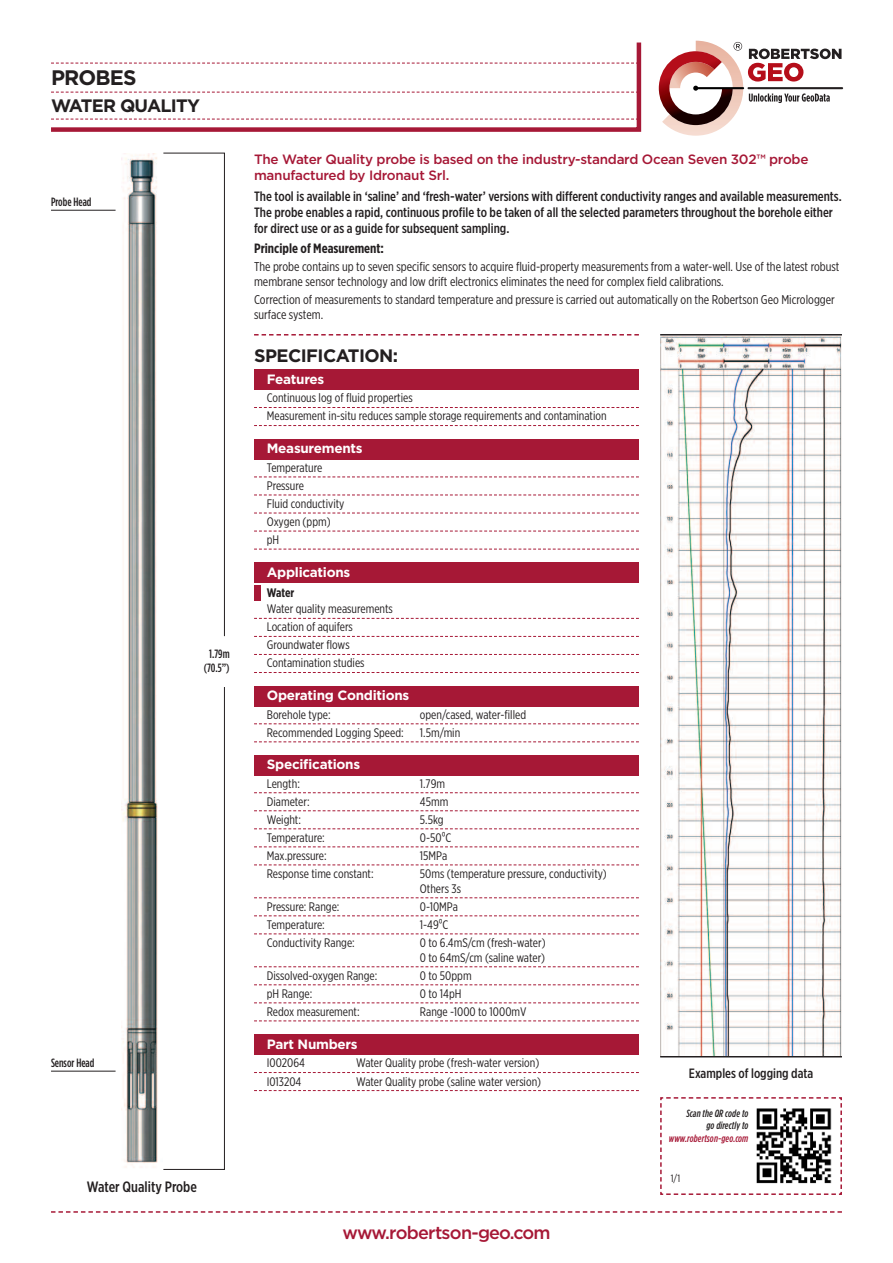
<style>
.page{position:relative;width:893px;height:1263px;background:#fff}
.page>*{position:absolute;margin:0;border:0;box-sizing:border-box;transform-origin:0 0}
.t1{font:700 21px "Gotham";letter-spacing:-.04em;color:#231f20}
.t2{font:700 18px "Gotham";letter-spacing:-.035em;color:#231f20}
.t3{font:500 18px "Gotham";letter-spacing:-.045em;color:#a61836}
.t4{font:500 15px "Gotham X Narrow";color:#231f20}
.t5{font:500 13.5px/16.2px "Gotham X Narrow";color:#231f20}
.t6{font:500 13.5px/16.2px "Gotham";letter-spacing:-.02em;color:#a61836}
.t7{font:700 13.5px "Gotham";letter-spacing:-.02em;color:#fff}
.t8{font:700 13.5px "Gotham X Narrow";color:#231f20}
.t9{font:12.75px/15.3px "Gotham X Narrow";color:#231f20}
.t10{font:12.3px/18px "Gotham X Narrow";color:#231f20}
.t11{font:700 12.3px "Gotham X Narrow";letter-spacing:-.01em;color:#231f20}
.t12{font:500 12px/14.4px "Gotham Condensed";color:#231f20;text-align:center}
.t13{font:italic 500 10.5px/12.6px "Gotham Condensed";letter-spacing:.01em;color:#231f20;text-align:right}
.t14{font:italic 500 10.5px "Gotham Condensed";letter-spacing:.01em;color:#a61836}
.t15{font:10.5px "Gotham X Narrow";color:#231f20}
</style>
<div class="page">
<svg style="left:660px;top:1097px;width:182px;height:98px"></svg>
<img style="left:660px;top:337px;width:182px;height:719px">
<img style="left:122px;top:153px;width:36px;height:1015px">
<svg style="left:51px;top:1211px;width:791px;height:2px"></svg>
<hr style="left:747px;top:87px;width:96px;height:2px;background:#231f20">
<svg style="left:659px;top:41px;width:182px;height:95px"></svg>
<svg style="left:51px;top:42px;width:591px;height:90px"></svg>
<svg style="left:51px;top:63px;width:588px;height:1px"></svg>
<svg style="left:51px;top:92px;width:588px;height:1px"></svg>
<svg style="left:51px;top:119px;width:588px;height:1px"></svg>
<svg style="left:254px;top:334px;width:385px;height:1px"></svg>
<hr style="left:660px;top:334px;width:182px;height:1px;background:#231f20">
<hr style="left:660px;top:1056px;width:182px;height:1px;background:#231f20">
<hr style="left:51px;top:210px;width:65px;height:1px;background:#231f20">
<hr style="left:51px;top:1071px;width:65px;height:1px;background:#231f20">
<svg style="left:163px;top:152px;width:62px;height:485px"></svg>
<svg style="left:163px;top:687px;width:62px;height:483px"></svg>
<div style="left:254px;top:370px;width:385px;height:20px;background:#a61836"></div>
<svg style="left:254px;top:407px;width:385px;height:1px"></svg>
<svg style="left:254px;top:425px;width:385px;height:1px"></svg>
<div style="left:254px;top:439px;width:385px;height:20px;background:#a61836"></div>
<svg style="left:254px;top:476px;width:385px;height:1px"></svg>
<svg style="left:254px;top:494px;width:385px;height:1px"></svg>
<svg style="left:254px;top:512px;width:385px;height:1px"></svg>
<svg style="left:254px;top:531px;width:385px;height:1px"></svg>
<svg style="left:254px;top:549px;width:385px;height:1px"></svg>
<div style="left:254px;top:562px;width:385px;height:21px;background:#a61836"></div>
<svg style="left:254px;top:618px;width:385px;height:1px"></svg>
<svg style="left:254px;top:636px;width:385px;height:1px"></svg>
<svg style="left:254px;top:654px;width:385px;height:1px"></svg>
<svg style="left:254px;top:672px;width:385px;height:1px"></svg>
<div style="left:254px;top:686px;width:385px;height:20px;background:#a61836"></div>
<svg style="left:254px;top:723px;width:385px;height:1px"></svg>
<svg style="left:254px;top:741px;width:385px;height:1px"></svg>
<div style="left:254px;top:755px;width:385px;height:20px;background:#a61836"></div>
<svg style="left:254px;top:792px;width:385px;height:1px"></svg>
<svg style="left:254px;top:810px;width:385px;height:1px"></svg>
<svg style="left:254px;top:828px;width:385px;height:1px"></svg>
<svg style="left:254px;top:846px;width:385px;height:1px"></svg>
<svg style="left:254px;top:864px;width:385px;height:1px"></svg>
<svg style="left:254px;top:897px;width:385px;height:1px"></svg>
<svg style="left:254px;top:915px;width:385px;height:1px"></svg>
<svg style="left:254px;top:933px;width:385px;height:1px"></svg>
<svg style="left:254px;top:966px;width:385px;height:1px"></svg>
<svg style="left:254px;top:984px;width:385px;height:1px"></svg>
<svg style="left:254px;top:1002px;width:385px;height:1px"></svg>
<svg style="left:254px;top:1020px;width:385px;height:1px"></svg>
<div style="left:254px;top:1035px;width:385px;height:20px;background:#a61836"></div>
<svg style="left:254px;top:1072px;width:385px;height:1px"></svg>
<svg style="left:254px;top:1090px;width:385px;height:1px"></svg>
<div style="left:254px;top:585px;width:6px;height:16px;background:#a61836"></div>
<h1 class="t1" style="left:51px;top:70px;width:87px">PROBES</h1>
<h2 class="t2" style="left:51px;top:100px;width:151px">WATER QUALITY</h2>
<p class="t12" style="left:51px;top:195px;width:42px">Probe Head</p>
<p class="t12" style="left:204px;top:647px;width:27px">1.79m (70.5”)</p>
<p class="t12" style="left:51px;top:1056px;width:45px">Sensor Head</p>
<p class="t4" style="left:87px;top:1181px;width:112px">Water Quality Probe</p>
<p class="t6" style="left:254px;top:152px;width:556px">The Water Quality probe is based on the industry-standard Ocean Seven 302™ probe manufactured by Idronaut Srl.</p>
<p class="t5" style="left:254px;top:189px;width:589px">The tool is available in ‘saline’ and ‘fresh-water’ versions with different conductivity ranges and available measurements.<br>The probe enables a rapid, continuous profile to be taken of all the selected parameters throughout the borehole either for direct use or as a guide for subsequent sampling.</p>
<p class="t8" style="left:254px;top:244px;width:131px">Principle of Measurement:</p>
<p class="t9" style="left:254px;top:260px;width:587px">The probe contains up to seven specific sensors to acquire fluid-property measurements from a water-well. Use of the latest robust membrane sensor technology and low drift electronics eliminates the need for complex field calibrations.</p>
<p class="t9" style="left:254px;top:293px;width:582px">Correction of measurements to standard temperature and pressure is carried out automatically on the Robertson Geo Micrologger surface system.</p>
<h2 class="t2" style="left:254px;top:349px;width:146px">SPECIFICATION:</h2>
<p class="t7" style="left:267px;top:374px;width:59px">Features</p>
<p class="t10" style="left:267px;top:390px;width:341px">Continuous log of fluid properties<br>Measurement in-situ reduces sample storage requirements and contamination</p>
<p class="t7" style="left:267px;top:444px;width:97px">Measurements</p>
<p class="t10" style="left:267px;top:459px;width:79px">Temperature<br>Pressure<br>Fluid conductivity<br>Oxygen (ppm) pH</p>
<p class="t7" style="left:267px;top:567px;width:85px">Applications</p>
<p class="t11" style="left:267px;top:589px;width:29px">Water</p>
<p class="t10" style="left:267px;top:601px;width:128px">Water quality measurements<br>Location of aquifers<br>Groundwater flows<br>Contamination studies</p>
<p class="t7" style="left:267px;top:691px;width:144px">Operating Conditions</p>
<p class="t10" style="left:267px;top:706px;width:65px">Borehole type:</p>
<p class="t10" style="left:420px;top:706px;width:108px">open/cased, water-filled</p>
<p class="t10" style="left:267px;top:724px;width:138px">Recommended Logging Speed:</p>
<p class="t10" style="left:420px;top:724px;width:42px">1.5m/min</p>
<p class="t7" style="left:267px;top:760px;width:95px">Specifications</p>
<p class="t10" style="left:267px;top:775px;width:35px">Length:</p>
<p class="t10" style="left:420px;top:775px;width:27px">1.79m</p>
<p class="t10" style="left:267px;top:793px;width:44px">Diameter:</p>
<p class="t10" style="left:420px;top:793px;width:30px">45mm</p>
<p class="t10" style="left:267px;top:811px;width:36px">Weight:</p>
<p class="t10" style="left:420px;top:811px;width:25px">5.5kg</p>
<p class="t10" style="left:267px;top:829px;width:60px">Temperature:</p>
<p class="t10" style="left:420px;top:829px;width:33px">0-500C</p>
<p class="t10" style="left:267px;top:847px;width:61px">Max.pressure:</p>
<p class="t10" style="left:420px;top:847px;width:29px">15MPa</p>
<p class="t10" style="left:267px;top:865px;width:108px">Response time constant:</p>
<p class="t10" style="left:420px;top:867px;width:188px;line-height:14.9px">50ms (temperature pressure, conductivity)<br>Others 3s</p>
<p class="t10" style="left:267px;top:898px;width:74px">Pressure: Range:</p>
<p class="t10" style="left:420px;top:898px;width:39px">0-10MPa</p>
<p class="t10" style="left:267px;top:916px;width:60px">Temperature:</p>
<p class="t10" style="left:420px;top:916px;width:30px">1-490C</p>
<p class="t10" style="left:267px;top:934px;width:89px">Conductivity Range:</p>
<p class="t10" style="left:420px;top:936px;width:127px;line-height:14.9px">0 to 6.4mS/cm (fresh-water)<br>0 to 64mS/cm (saline water)</p>
<p class="t10" style="left:267px;top:967px;width:112px">Dissolved-oxygen Range:</p>
<p class="t10" style="left:420px;top:967px;width:53px">0 to 50ppm</p>
<p class="t10" style="left:267px;top:985px;width:47px">pH Range:</p>
<p class="t10" style="left:420px;top:985px;width:43px">0 to 14pH</p>
<p class="t10" style="left:267px;top:1003px;width:94px">Redox measurement:</p>
<p class="t10" style="left:420px;top:1003px;width:108px">Range -1000 to 1000mV</p>
<p class="t7" style="left:267px;top:1039px;width:92px">Part Numbers</p>
<p class="t10" style="left:267px;top:1055px;width:40px">I002064</p>
<p class="t10" style="left:356px;top:1055px;width:185px">Water Quality probe (fresh-water version)</p>
<p class="t10" style="left:267px;top:1073px;width:36px">I013204</p>
<p class="t10" style="left:356px;top:1073px;width:186px">Water Quality probe (saline water version)</p>
<h2 class="t3" style="left:342px;top:1226px;width:210px">www.robertson-geo.com</h2>
<p class="t5" style="left:689px;top:1066px;width:126px">Examples of logging data</p>
<p class="t13" style="left:686px;top:1107px;width:64px">Scan the QR code to go directly to</p>
<p class="t14" style="left:669px;top:1135px;width:81px">www.robertson-geo.com</p>
<p class="t15" style="left:671px;top:1175px;width:11px">1/1</p>
</div>
